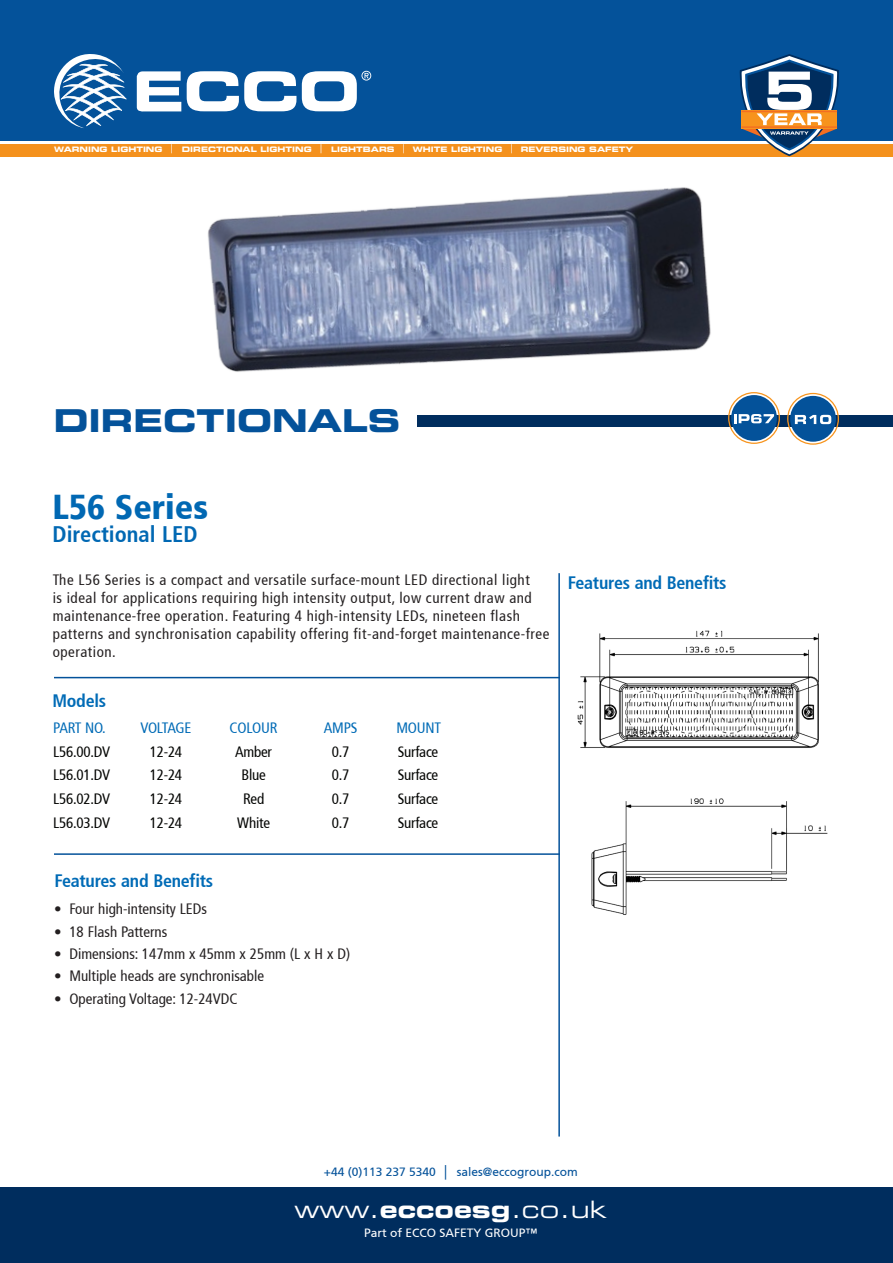
<style>
.page{position:relative;width:893px;height:1263px;background:#fff}
.page>*{position:absolute;margin:0;border:0;box-sizing:border-box;transform-origin:0 0}
.t1{font:900 condensed 34.5px "Frutiger 77";color:#0168b3}
.t2{font:31.5px "Eurostile LT Std Bold Ex 2";color:#04529a}
.t3{font:24px "Eurostile LT Std Ex 2";color:#fff}
.t4{font:700 condensed 22.5px "Frutiger 67";color:#0168b3}
.t5{font:700 condensed 18px "Frutiger 67";letter-spacing:-.015em;color:#006bb6}
.Body_text{font:condensed 15px/18px "Frutiger 57";letter-spacing:.035em;color:#231f20}
.Body_text-2{font:condensed 15px "Frutiger 57";color:#231f20}
.t6{font:condensed 15px "Frutiger 57";letter-spacing:-.015em;color:#040503}
.t7{font:condensed 15px "Frutiger 57";letter-spacing:-.015em;color:#006bb6}
.t8{font:condensed 15px "Frutiger 57";letter-spacing:-.035em;color:#006bb6}
.t9{font:12px "Frutiger 55 Roman";color:#04529a}
.t10{font:12px "Frutiger 55 Roman";color:#fff}
.t11{font:7.5px "Eurostile LT Std Bold Ex 2";color:#fff}
.s1{font-family:"Arial"}
.s2{font-family:"Eurostile LT Std Bold Ex 2"}
</style>
<div class="page">
<div style="left:417px;top:415px;width:476px;height:11px;background:#002d5e"></div>
<div style="left:0;top:0;width:893px;height:140px;background:#04529a"></div>
<svg style="left:137px;top:71px;width:44px;height:41px"></svg>
<svg style="left:187px;top:74px;width:4px;height:34px"></svg>
<svg style="left:54px;top:54px;width:72px;height:74px"></svg>
<div style="left:0;top:1187px;width:893px;height:76px;background:#002d5e"></div>
<div style="left:0;top:144px;width:893px;height:12px;background:#f4911d"></div>
<svg style="left:740px;top:54px;width:99px;height:102px"></svg>
<hr style="left:54px;top:677px;width:506px;height:1px;background:#04529a">
<img style="left:191px;top:70px;width:544px;height:357px">
<img style="left:577px;top:630px;width:242px;height:118px">
<svg style="left:728px;top:392px;width:52px;height:52px"></svg>
<svg style="left:787px;top:393px;width:52px;height:52px"></svg>
<hr style="left:558px;top:573px;width:2px;height:563px;background:#04529a">
<hr style="left:54px;top:853px;width:506px;height:2px;background:#04529a">
<img style="left:591px;top:798px;width:237px;height:117px">
<p class="t11" style="left:54px;top:144px;width:581px">WARNING LIGHTING <sup>│</sup> DIRECTIONAL LIGHTING <sup>│</sup> LIGHTBARS <sup>│</sup> WHITE LIGHTING <sup>│</sup> REVERSING SAFETY</p>
<p class="t2" style="left:53px;top:399px;width:349px">DIRECTIONALS</p>
<p class="t1" style="left:52px;top:486px;width:157px">L56 Series</p>
<p class="t4" style="left:52px;top:521px;width:147px">Directional LED</p>
<p class="Body_text" style="left:53px;top:571px;width:498px">The L56 Series is a compact and versatile surface-mount LED directional light<br>is ideal for applications requiring high intensity output, low current draw and maintenance-free operation. Featuring 4 high-intensity LEDs, nineteen flash patterns and synchronisation capability offering fit-and-forget maintenance-free operation.</p>
<p class="t5" style="left:568px;top:572px;width:160px">Features and Benefits</p>
<p class="t5" style="left:52px;top:690px;width:55px">Models</p>
<p class="t7" style="left:53px;top:719px;width:54px">PART NO.</p>
<p class="t8" style="left:140px;top:719px;width:53px">VOLTAGE</p>
<p class="t7" style="left:230px;top:719px;width:50px">COLOUR</p>
<p class="t7" style="left:324px;top:719px;width:35px">AMPS</p>
<p class="t7" style="left:396px;top:719px;width:46px">MOUNT</p>
<p class="t6" style="left:53px;top:743px;width:58px">L56.00.DV</p>
<p class="t6" style="left:150px;top:743px;width:34px">12-24</p>
<p class="t6" style="left:235px;top:743px;width:38px">Amber</p>
<p class="t6" style="left:332px;top:743px;width:19px">0.7</p>
<p class="t6" style="left:398px;top:743px;width:42px">Surface</p>
<p class="t6" style="left:53px;top:766px;width:58px">L56.01.DV</p>
<p class="t6" style="left:150px;top:766px;width:34px">12-24</p>
<p class="t6" style="left:241px;top:766px;width:26px">Blue</p>
<p class="t6" style="left:332px;top:766px;width:19px">0.7</p>
<p class="t6" style="left:398px;top:766px;width:42px">Surface</p>
<p class="t6" style="left:53px;top:790px;width:58px">L56.02.DV</p>
<p class="t6" style="left:150px;top:790px;width:34px">12-24</p>
<p class="t6" style="left:243px;top:790px;width:23px">Red</p>
<p class="t6" style="left:332px;top:790px;width:19px">0.7</p>
<p class="t6" style="left:398px;top:790px;width:42px">Surface</p>
<p class="t6" style="left:53px;top:814px;width:58px">L56.03.DV</p>
<p class="t6" style="left:150px;top:814px;width:34px">12-24</p>
<p class="t6" style="left:237px;top:814px;width:34px">White</p>
<p class="t6" style="left:332px;top:814px;width:19px">0.7</p>
<p class="t6" style="left:398px;top:814px;width:42px">Surface</p>
<p class="t5" style="left:54px;top:870px;width:160px">Features and Benefits</p>
<p class="Body_text-2" style="left:54px;top:900px;width:155px">• Four high-intensity LEDs</p>
<p class="Body_text-2" style="left:54px;top:923px;width:115px">• 18 Flash Patterns</p>
<p class="Body_text-2" style="left:54px;top:945px;width:298px">• Dimensions: 147mm x 45mm x 25mm (L x H x D)</p>
<p class="Body_text-2" style="left:54px;top:967px;width:212px">• Multiple heads are synchronisable</p>
<p class="Body_text-2" style="left:54px;top:990px;width:185px">• Operating Voltage: 12-24VDC</p>
<p class="t9" style="left:324px;top:1165px;width:255px">+44 (0)113 237 5340 <span class="s1">│</span> sales@eccogroup.com</p>
<p class="t3" style="left:295px;top:1193px;width:314px">www.<span class="s2">eccoesg</span>.co.uk</p>
<p class="t10" style="left:364px;top:1226px;width:175px">Part of ECCO SAFETY GROUP™</p>
</div>
